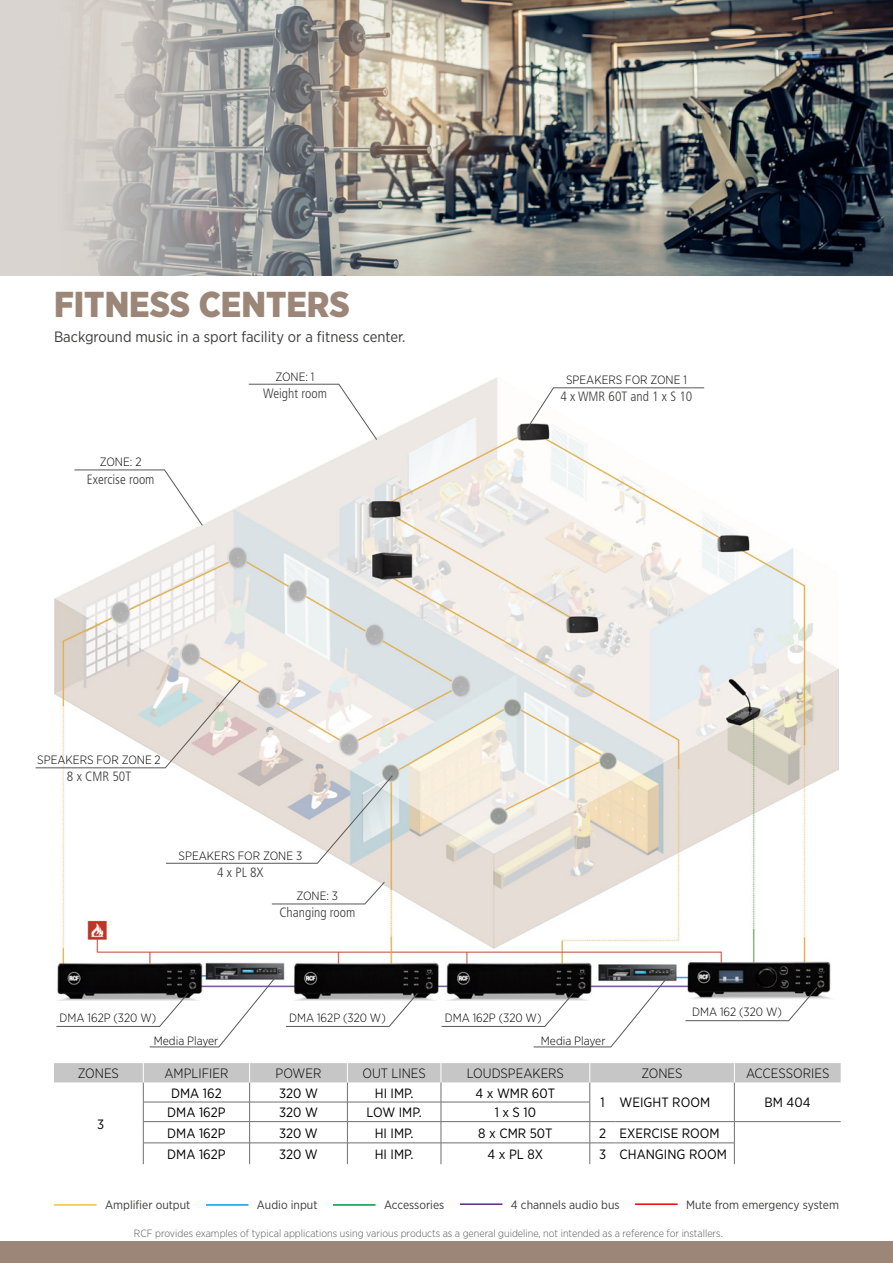
<style>
.page{position:relative;width:893px;height:1263px;background:#fff}
.page>*{position:absolute;margin:0;border:0;box-sizing:border-box;transform-origin:0 0}
.t1{font:900 36px "Gotham Narrow";color:#9b8678}
.t2{font:15px "Gotham Narrow";color:#3c3c3b}
.t3{font:13.5px "Gotham Narrow";color:#000}
.t4{font:300 condensed 13.5px "Frutiger LT Std";color:#3c3c3b}
.t5{font:300 13.5px "Gotham Narrow";color:#000}
.t6{font:300 12px "Gotham Narrow";color:#000}
.t7{font:12px "Gotham Narrow";color:#3c3c3b}
.t8{font:300 10.5px "Gotham Narrow";color:#575756}
</style>
<div class="page">
<div style="left:0;top:1242px;width:893px;height:21px;background:#9b8678"></div>
<img style="left:54px;top:377px;width:785px;height:624px">
<img style="left:488px;top:0;width:405px;height:276px">
<svg style="left:0;top:0;width:488px;height:276px;background:#b3b0aa"></svg>
<hr style="left:54px;top:1204px;width:43px;height:1px;background:#f4a700">
<hr style="left:206px;top:1204px;width:42px;height:2px;background:#009fe3">
<hr style="left:333px;top:1204px;width:43px;height:2px;background:#009641">
<hr style="left:460px;top:1203px;width:42px;height:2px;background:#622483">
<hr style="left:635px;top:1203px;width:43px;height:2px;background:#e30613">
<svg style="left:248px;top:384px;width:129px;height:56px"></svg>
<svg style="left:74px;top:470px;width:129px;height:56px"></svg>
<svg style="left:271px;top:882px;width:114px;height:22px"></svg>
<svg style="left:166px;top:775px;width:227px;height:89px"></svg>
<svg style="left:35px;top:680px;width:206px;height:88px"></svg>
<svg style="left:526px;top:387px;width:179px;height:43px"></svg>
<svg style="left:286px;top:993px;width:132px;height:34px"></svg>
<svg style="left:685px;top:987px;width:132px;height:34px"></svg>
<svg style="left:441px;top:972px;width:231px;height:75px"></svg>
<svg style="left:56px;top:972px;width:224px;height:75px"></svg>
<svg style="left:54px;top:1063px;width:787px;height:101px"></svg>
<h1 class="t1" style="left:54px;top:281px;width:297px">FITNESS CENTERS</h1>
<p class="t2" style="left:54px;top:328px;width:353px">Background music in a sport facility or a fitness center.</p>
<p class="t6" style="left:275px;top:369px;width:41px">ZONE: 1</p>
<p class="t6" style="left:100px;top:455px;width:43px">ZONE: 2</p>
<p class="t4" style="left:87px;top:472px;width:69px">Exercise room</p>
<p class="t4" style="left:263px;top:386px;width:65px">Weight room</p>
<p class="t6" style="left:566px;top:372px;width:122px">SPEAKERS FOR ZONE 1</p>
<p class="t4" style="left:561px;top:388px;width:133px">4 x WMR 60T and 1 x S 10</p>
<p class="t6" style="left:37px;top:753px;width:125px">SPEAKERS FOR ZONE 2</p>
<p class="t4" style="left:67px;top:769px;width:66px">8 x CMR 50T</p>
<p class="t6" style="left:179px;top:848px;width:125px">SPEAKERS FOR ZONE 3</p>
<p class="t4" style="left:217px;top:864px;width:48px">4 x PL 8X</p>
<p class="t6" style="left:297px;top:888px;width:43px">ZONE: 3</p>
<p class="t4" style="left:279px;top:905px;width:78px">Changing room</p>
<p class="t6" style="left:60px;top:1010px;width:98px">DMA 162P (320 W)</p>
<p class="t6" style="left:289px;top:1010px;width:98px">DMA 162P (320 W)</p>
<p class="t6" style="left:445px;top:1010px;width:98px">DMA 162P (320 W)</p>
<p class="t6" style="left:692px;top:1004px;width:91px">DMA 162 (320 W)</p>
<p class="t6" style="left:154px;top:1033px;width:66px">Media Player</p>
<p class="t6" style="left:541px;top:1033px;width:66px">Media Player</p>
<p class="t5" style="left:78px;top:1065px;width:43px">ZONES</p>
<p class="t5" style="left:164px;top:1065px;width:65px">AMPLIFIER</p>
<p class="t5" style="left:276px;top:1065px;width:47px">POWER</p>
<p class="t5" style="left:362px;top:1065px;width:65px">OUT LINES</p>
<p class="t5" style="left:467px;top:1065px;width:99px">LOUDSPEAKERS</p>
<p class="t5" style="left:641px;top:1065px;width:43px">ZONES</p>
<p class="t5" style="left:746px;top:1065px;width:85px">ACCESSORIES</p>
<p class="t3" style="left:97px;top:1115px;width:9px">3</p>
<p class="t3" style="left:171px;top:1084px;width:52px">DMA 162</p>
<p class="t3" style="left:279px;top:1084px;width:40px">320 W</p>
<p class="t3" style="left:375px;top:1084px;width:40px">HI IMP.</p>
<p class="t3" style="left:476px;top:1084px;width:81px">4 x WMR 60T</p>
<p class="t3" style="left:600px;top:1094px;width:111px">1 WEIGHT ROOM</p>
<p class="t3" style="left:765px;top:1094px;width:47px">BM 404</p>
<p class="t3" style="left:167px;top:1104px;width:60px">DMA 162P</p>
<p class="t3" style="left:279px;top:1104px;width:40px">320 W</p>
<p class="t3" style="left:367px;top:1104px;width:57px">LOW IMP.</p>
<p class="t3" style="left:495px;top:1104px;width:43px">1 x S 10</p>
<p class="t3" style="left:167px;top:1124px;width:60px">DMA 162P</p>
<p class="t3" style="left:279px;top:1124px;width:40px">320 W</p>
<p class="t3" style="left:375px;top:1124px;width:40px">HI IMP.</p>
<p class="t3" style="left:478px;top:1124px;width:76px">8 x CMR 50T</p>
<p class="t3" style="left:599px;top:1124px;width:122px">2 EXERCISE ROOM</p>
<p class="t3" style="left:167px;top:1146px;width:60px">DMA 162P</p>
<p class="t3" style="left:279px;top:1146px;width:40px">320 W</p>
<p class="t3" style="left:375px;top:1146px;width:40px">HI IMP.</p>
<p class="t3" style="left:488px;top:1146px;width:57px">4 x PL 8X</p>
<p class="t3" style="left:599px;top:1146px;width:129px">3 CHANGING ROOM</p>
<p class="t7" style="left:105px;top:1197px;width:87px">Amplifier output</p>
<p class="t7" style="left:257px;top:1197px;width:62px">Audio input</p>
<p class="t7" style="left:384px;top:1197px;width:62px">Accessories</p>
<p class="t7" style="left:511px;top:1197px;width:110px">4 channels audio bus</p>
<p class="t7" style="left:686px;top:1197px;width:154px">Mute from emergency system</p>
<p class="t8" style="left:134px;top:1227px;width:590px">RCF provides examples of typical applications using various products as a general guideline, not intended as a reference for installers.</p>
</div>
